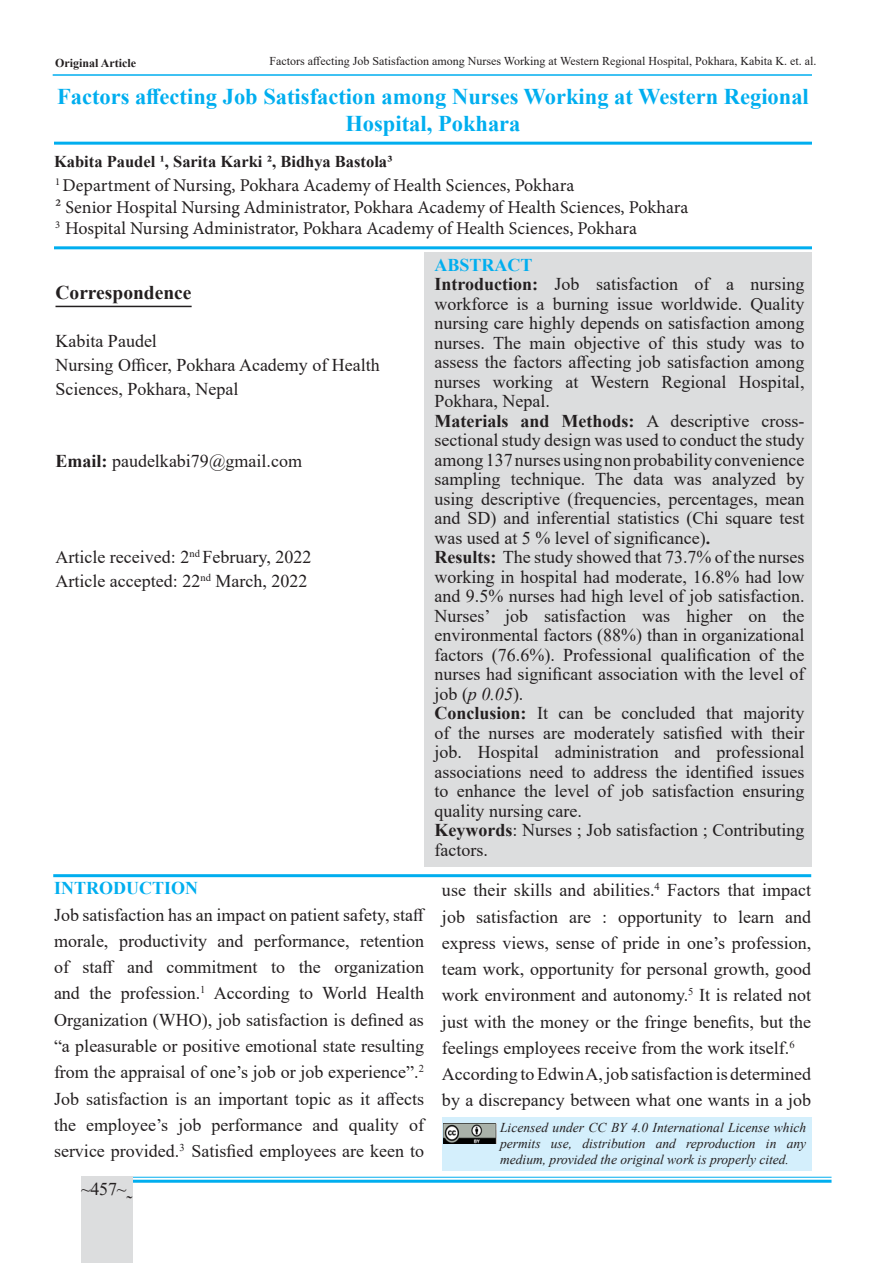
<style>
.page{position:relative;width:893px;height:1263px;background:#fff}
.page>*{position:absolute;margin:0;border:0;box-sizing:border-box;transform-origin:0 0}
.Heading{font:700 22.5px/27px "Times New Roman";color:#00aeef;text-align:center}
.t1{font:700 19.5px "Times New Roman";color:#231f20}
.t2{font:18px/19.5px "Times New Roman";color:#231f20;text-align:justify}
.t3{font:18px "Minion Pro";color:#231f20}
.t4{font:700 18px "Times New Roman";color:#00aeef}
.t5{font:700 16.5px "Times New Roman";color:#231f20}
.t6{font:italic 13.5px/16.2px "Times New Roman";color:#231f20;text-align:justify}
.t7{font:12px "Times New Roman";color:#231f20}
.t8{font:700 12px "Times New Roman";color:#231f20}
.s1{font-weight:700}
.s2{font-style:italic}
</style>
<div class="page">
<hr style="left:53px;top:74px;width:759px;height:2px;background:#00aeef">
<hr style="left:132px;top:1177px;width:699px;height:1px;background:#00aeef">
<hr style="left:132px;top:1180px;width:699px;height:3px;background:#00aeef">
<div style="left:81px;top:1177px;width:51px;height:86px;background:#dcddde"></div>
<hr style="left:56px;top:306px;width:136px;height:1px;background:#231f20">
<hr style="left:54px;top:246px;width:758px;height:3px;background:#00aeef">
<hr style="left:54px;top:142px;width:758px;height:3px;background:#00aeef">
<div style="left:424px;top:252px;width:387px;height:615px;background:#dcddde"></div>
<hr style="left:53px;top:874px;width:758px;height:3px;background:#00aeef">
<div style="left:442px;top:1118px;width:369px;height:53px;background:#d4effc"></div>
<img style="left:443px;top:1123px;width:54px;height:20px">
<p class="t8" style="left:55px;top:54px;width:82px">Original Article</p>
<p class="t7" style="left:270px;top:52px;width:548px">Factors affecting Job Satisfaction among Nurses Working at Western Regional Hospital, Pokhara, Kabita K. et. al.</p>
<p class="t7" style="left:402px;top:55px;width:407px">Medical Journal of Pokhara Academy of Health Sciences Vol 5 Issue 1 Jan-Jun 2022</p>
<p class="Heading" style="left:57px;top:82px;width:753px">Factors affecting Job Satisfaction among Nurses Working at Western Regional<br>Hospital, Pokhara</p>
<p class="t5" style="left:54px;top:149px;width:340px">Kabita Paudel 1, Sarita Karki 2, Bidhya Bastola3</p>
<p class="t3" style="left:55px;top:173px;width:520px"><sup>1</sup> Department of Nursing, Pokhara Academy of Health Sciences, Pokhara</p>
<p class="t3" style="left:55px;top:195px;width:635px">2 Senior Hospital Nursing Administrator, Pokhara Academy of Health Sciences, Pokhara</p>
<p class="t3" style="left:55px;top:217px;width:583px"><sup>3</sup> Hospital Nursing Administrator, Pokhara Academy of Health Sciences, Pokhara</p>
<p class="t1" style="left:56px;top:278px;width:138px">Correspondence</p>
<p class="t2" style="left:56px;top:331px;width:103px">Kabita Paudel</p>
<p class="t2" style="left:56px;top:352px;width:326px;line-height:24px">Nursing Officer, Pokhara Academy of Health<br>Sciences, Pokhara, Nepal</p>
<p class="t2" style="left:56px;top:451px;width:248px"><span class="s1">Email:</span> paudelkabi79@gmail.com</p>
<p class="t2" style="left:56px;top:547px;width:257px">Article received: 2<sup>nd</sup> February, 2022</p>
<p class="t2" style="left:56px;top:571px;width:253px">Article accepted: 22<sup>nd</sup> March, 2022</p>
<p class="t4" style="left:434px;top:252px;width:100px">ABSTRACT</p>
<p class="t2" style="left:434px;top:274px;width:371px"><span class="s1">Introduction:</span> Job satisfaction of a nursing workforce is a burning issue worldwide. Quality nursing care highly depends on satisfaction among nurses. The main objective of this study was to assess the factors affecting job satisfaction among nurses working at Western Regional Hospital, Pokhara, Nepal.</p>
<p class="t2" style="left:434px;top:410px;width:371px"><span class="s1">Materials and Methods:</span> A descriptive cross&shy;sectional study design was used to conduct the study among 137 nurses using non probability convenience sampling technique. The data was analyzed by using descriptive (frequencies, percentages, mean and SD) and inferential statistics (Chi square test was used at 5 % level of significance)<span class="s1">.</span></p>
<p class="t2" style="left:434px;top:547px;width:371px"><span class="s1">Results:</span> The study showed that 73.7% of the nurses working in hospital had moderate, 16.8% had low and 9.5% nurses had high level of job satisfaction.<br>Nurses’ job satisfaction was higher on the environmental factors (88%) than in organizational factors (76.6%). Professional qualification of the nurses had significant association with the level of job (<span class="s2">p 0.05</span>).</p>
<p class="t2" style="left:434px;top:703px;width:371px"><span class="s1">Conclusion:</span> It can be concluded that majority of the nurses are moderately satisfied with their job. Hospital administration and professional associations need to address the identified issues to enhance the level of job satisfaction ensuring quality nursing care.</p>
<p class="t2" style="left:434px;top:820px;width:371px"><span class="s1">Keywords</span>: Nurses ; Job satisfaction ; Contributing factors.</p>
<p class="t4" style="left:54px;top:875px;width:145px">INTRODUCTION</p>
<p class="t2" style="left:54px;top:901px;width:373px;line-height:26.2px">Job satisfaction has an impact on patient safety, staff morale, productivity and performance, retention of staff and commitment to the organization and the profession.<sup>1</sup> According to World Health Organization (WHO), job satisfaction is defined as “a pleasurable or positive emotional state resulting from the appraisal of one’s job or job experience”.<sup>2<br></sup>Job satisfaction is an important topic as it affects the employee’s job performance and quality of service provided.<sup>3</sup> Satisfied employees are keen to</p>
<p class="t2" style="left:81px;top:1179px;width:53px">~457~˷</p>
<p class="t2" style="left:442px;top:876px;width:371px;line-height:26.2px">use their skills and abilities.<sup>4</sup> Factors that impact job satisfaction are : opportunity to learn and express views, sense of pride in one’s profession, team work, opportunity for personal growth, good work environment and autonomy.<sup>5</sup> It is related not just with the money or the fringe benefits, but the feelings employees receive from the work itself.<sup>6</sup></p>
<p class="t2" style="left:442px;top:1060px;width:371px;line-height:26.2px">According to Edwin A, job satisfaction is determined by a discrepancy between what one wants in a job</p>
<p class="t6" style="left:500px;top:1119px;width:308px">Licensed under CC BY 4.0 International License which permits use, distribution and reproduction in any medium, provided the original work is properly cited.</p>
</div>
